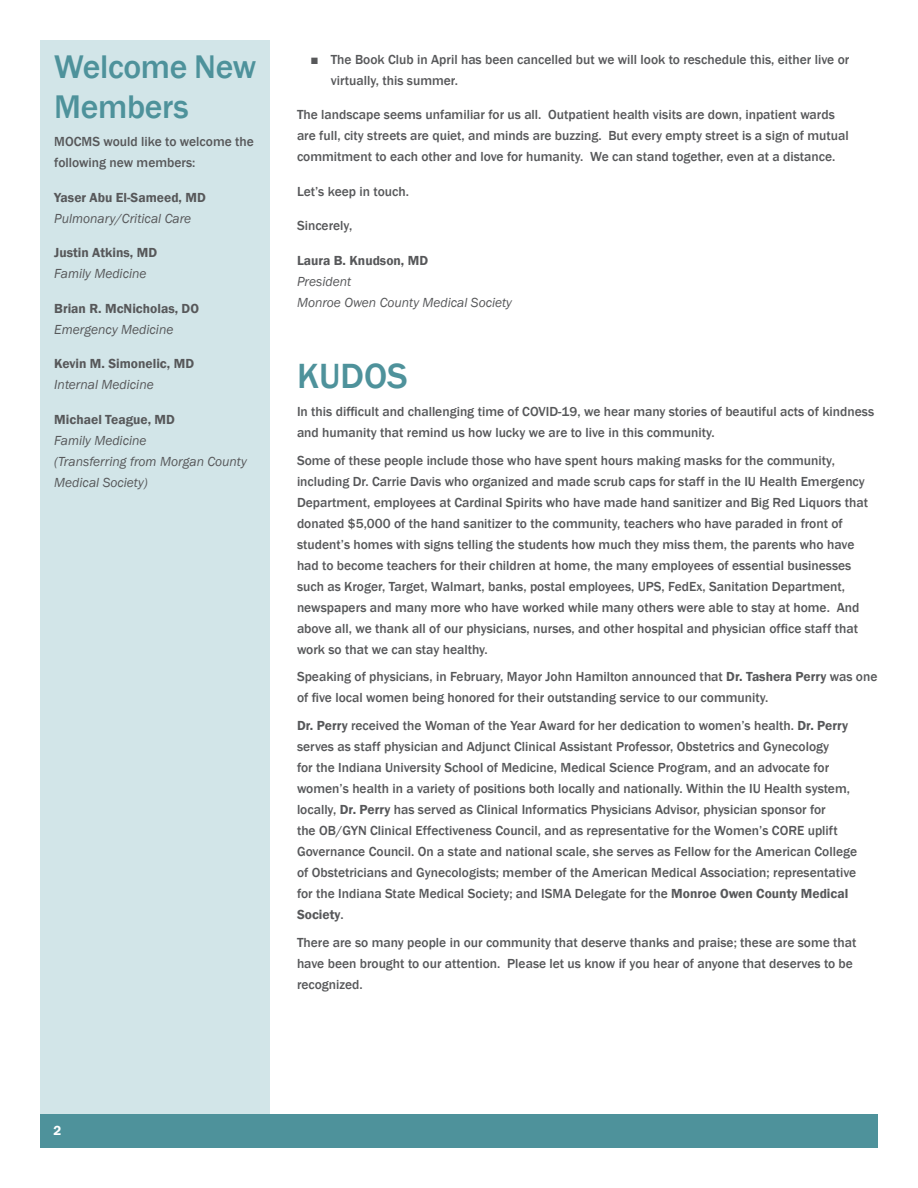
<style>
.page{position:relative;width:918px;height:1188px;background:#fff}
.page>*{position:absolute;margin:0;border:0;box-sizing:border-box;transform-origin:0 0}
.t1{font:500 36px "Franklin Gothic";color:#4e929b}
.t2{font:500 33.6px/40.3px "Franklin Gothic";letter-spacing:-.01em;color:#4e929b}
.t3{font:500 13.5px/21px "Franklin Gothic";color:#57585a}
.t4{font:italic 13.5px/21px "Franklin Gothic";color:#57585a}
.t5{font:600 13.5px "Franklin Gothic";color:#57585a}
.t6{font:600 13.5px "Franklin Gothic";color:#fff}
.s1{font-weight:600}
</style>
<div class="page">
<div style="left:40px;top:1114px;width:55px;height:34px;background:#4e929b"></div>
<div style="left:95px;top:1114px;width:783px;height:34px;background:#4e929b"></div>
<div style="left:40px;top:40px;width:230px;height:1074px;background:#d2e5e8"></div>
<h2 class="t2" style="left:54px;top:47px;width:203px">Welcome New<br>Members</h2>
<p class="t3" style="left:54px;top:131px;width:201px">MOCMS would like to welcome the following new members:</p>
<p class="t5" style="left:54px;top:189px;width:153px">Yaser Abu El-Sameed, MD</p>
<p class="t4" style="left:54px;top:208px;width:139px">Pulmonary/Critical Care</p>
<p class="t5" style="left:54px;top:244px;width:104px">Justin Atkins, MD</p>
<p class="t4" style="left:54px;top:263px;width:94px">Family Medicine</p>
<p class="t5" style="left:54px;top:300px;width:146px">Brian R. McNicholas, DO</p>
<p class="t4" style="left:54px;top:319px;width:121px">Emergency Medicine</p>
<p class="t5" style="left:54px;top:355px;width:141px">Kevin M. Simonelic, MD</p>
<p class="t4" style="left:54px;top:374px;width:101px">Internal Medicine</p>
<p class="t5" style="left:54px;top:411px;width:122px">Michael Teague, MD</p>
<p class="t4" style="left:54px;top:430px;width:194px">Family Medicine<br>(Transferring from Morgan County<br>Medical Society)</p>
<p class="t3" style="left:331px;top:49px;width:520px;text-indent:-20px">■ The Book Club in April has been cancelled but we will look to reschedule this, either live or virtually, this summer.</p>
<p class="t3" style="left:297px;top:104px;width:553px">The landscape seems unfamiliar for us all. Outpatient health visits are down, inpatient wards are full, city streets are quiet, and minds are buzzing. But every empty street is a sign of mutual commitment to each other and love for humanity. We can stand together, even at a distance.</p>
<p class="t3" style="left:297px;top:181px;width:114px">Let’s keep in touch.</p>
<p class="t3" style="left:297px;top:215px;width:57px">Sincerely,</p>
<p class="t5" style="left:297px;top:252px;width:133px">Laura B. Knudson, MD</p>
<p class="t4" style="left:297px;top:271px;width:216px">President<br>Monroe Owen County Medical Society</p>
<h1 class="t1" style="left:297px;top:354px;width:112px">KUDOS</h1>
<p class="t3" style="left:297px;top:401px;width:579px">In this difficult and challenging time of COVID-19, we hear many stories of beautiful acts of kindness and humanity that remind us how lucky we are to live in this community.</p>
<p class="t3" style="left:297px;top:450px;width:573px">Some of these people include those who have spent hours making masks for the community, including Dr. Carrie Davis who organized and made scrub caps for staff in the IU Health Emergency Department, employees at Cardinal Spirits who have made hand sanitizer and Big Red Liquors that donated $5,000 of the hand sanitizer to the community, teachers who have paraded in front of student’s homes with signs telling the students how much they miss them, the parents who have had to become teachers for their children at home, the many employees of essential businesses such as Kroger, Target, Walmart, banks, postal employees, UPS, FedEx, Sanitation Department, newspapers and many more who have worked while many others were able to stay at home. And above all, we thank all of our physicians, nurses, and other hospital and physician office staff that work so that we can stay healthy.</p>
<p class="t3" style="left:297px;top:667px;width:582px">Speaking of physicians, in February, Mayor John Hamilton announced that <span class="s1">Dr. Tashera Perry</span> was one of five local women being honored for their outstanding service to our community.</p>
<p class="t3" style="left:297px;top:715px;width:562px"><span class="s1">Dr. Perry</span> received the Woman of the Year Award for her dedication to women’s health. <span class="s1">Dr. Perry </span>serves as staff physician and Adjunct Clinical Assistant Professor, Obstetrics and Gynecology<br>for the Indiana University School of Medicine, Medical Science Program, and an advocate for women’s health in a variety of positions both locally and nationally. Within the IU Health system, locally, <span class="s1">Dr. Perry</span> has served as Clinical Informatics Physicians Advisor, physician sponsor for<br>the OB/GYN Clinical Effectiveness Council, and as representative for the Women’s CORE uplift Governance Council. On a state and national scale, she serves as Fellow for the American College of Obstetricians and Gynecologists; member of the American Medical Association; representative for the Indiana State Medical Society; and ISMA Delegate for the <span class="s1">Monroe Owen County Medical Society</span>.</p>
<p class="t3" style="left:297px;top:932px;width:561px">There are so many people in our community that deserve thanks and praise; these are some that have been brought to our attention. Please let us know if you hear of anyone that deserves to be recognized.</p>
<p class="t6" style="left:53px;top:1123px;width:9px">2</p>
</div>
